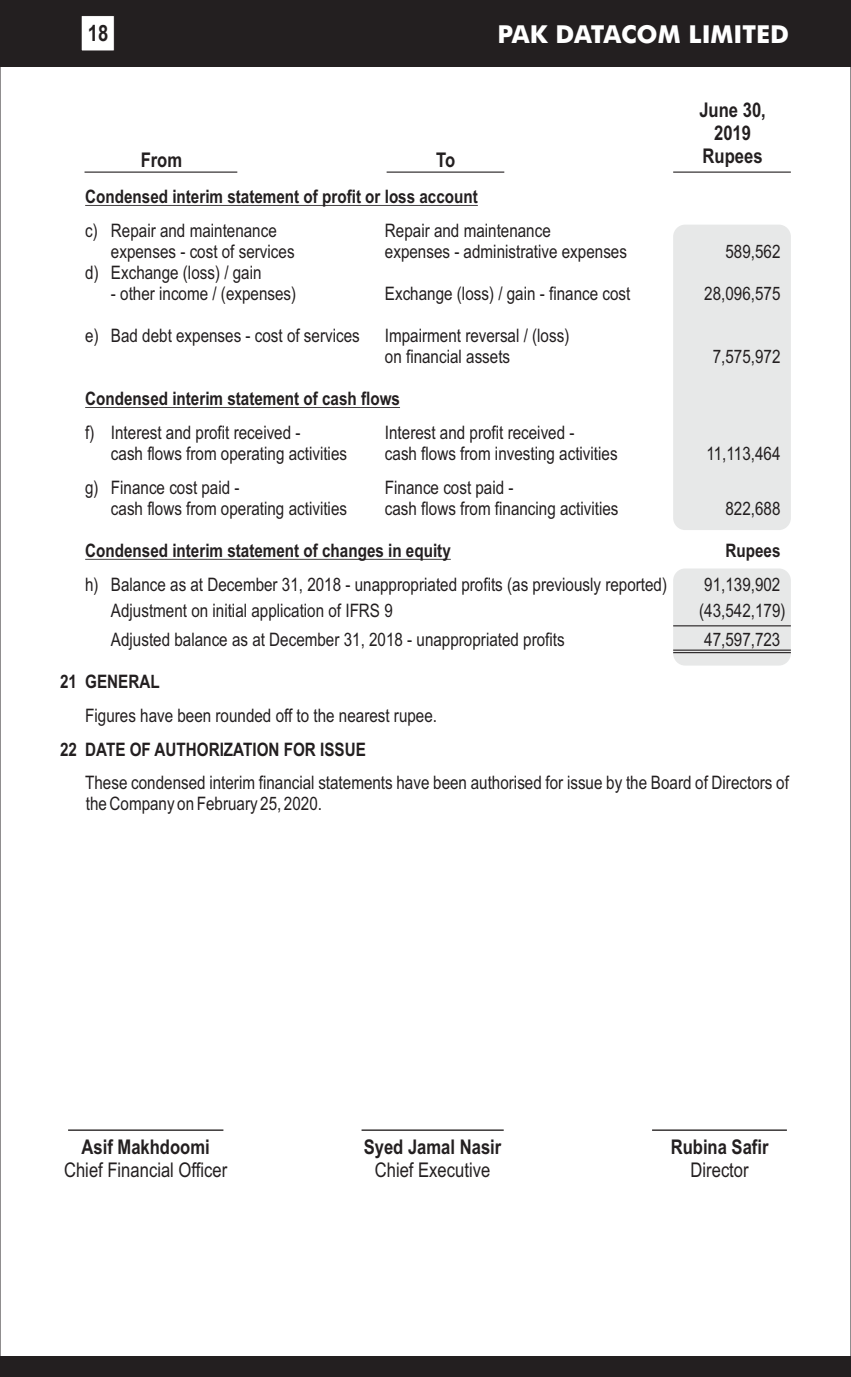
<style>
.page{position:relative;width:851px;height:1377px;background:#fff}
.page>*{position:absolute;margin:0;border:0;box-sizing:border-box;transform-origin:0 0}
.t1{font:700 24.75px "Futura BT";color:#fff}
.t2{font:700 22.5px "Arial Narrow";color:#231f20}
.t3{font:700 20.25px/23.2px "Arial Narrow";color:#231f20;text-align:center}
.t4{font:20.25px "Arial Narrow";color:#231f20}
.t5{font:18.45px/20.9px "Arial Narrow";color:#231f20}
.t6{font:700 18.45px "Arial Narrow";color:#231f20}
</style>
<div class="page">
<div style="left:673px;top:568px;width:117px;height:98px;background:#e7e8e8;border-radius:12px"></div>
<div style="left:673px;top:225px;width:117px;height:305px;background:#e7e8e8;border-radius:12px"></div>
<hr style="left:85px;top:205px;width:393px;height:1px;background:#231f20">
<hr style="left:85px;top:407px;width:315px;height:1px;background:#231f20">
<hr style="left:85px;top:559px;width:366px;height:1px;background:#231f20">
<hr style="left:673px;top:172px;width:117px;height:1px;background:#231f20">
<hr style="left:673px;top:625px;width:117px;height:1px;background:#231f20">
<hr style="left:673px;top:650px;width:117px;height:1px;background:#231f20">
<hr style="left:673px;top:652px;width:117px;height:1px;background:#231f20">
<hr style="left:84px;top:172px;width:153px;height:1px;background:#231f20">
<hr style="left:386px;top:172px;width:118px;height:1px;background:#231f20">
<hr style="left:652px;top:1129px;width:134px;height:2px;background:#231f20">
<hr style="left:68px;top:1129px;width:155px;height:2px;background:#231f20">
<hr style="left:361px;top:1129px;width:142px;height:2px;background:#231f20">
<div style="left:0;top:1356px;width:850px;height:21px;background:#231f20"></div>
<div style="left:0;top:0;width:850px;height:67px;background:#231f20"></div>
<svg style="left:81px;top:16px;width:34px;height:35px"></svg>
<p class="t2" style="left:88px;top:25px;width:22px">18</p>
<h1 class="t1" style="left:497px;top:24px;width:293px">PAK DATACOM LIMITED</h1>
<p class="t3" style="left:699px;top:100px;width:68px">June 30,<br>2019</p>
<p class="t3" style="left:141px;top:150px;width:43px">From</p>
<p class="t3" style="left:436px;top:150px;width:21px">To</p>
<p class="t3" style="left:702px;top:146px;width:61px">Rupees</p>
<p class="t6" style="left:85px;top:190px;width:394px">Condensed interim statement of profit or loss account</p>
<p class="t5" style="left:85px;top:222px;width:193px">c) Repair and maintenance</p>
<p class="t5" style="left:385px;top:222px;width:167px">Repair and maintenance</p>
<p class="t5" style="left:111px;top:243px;width:185px">expenses - cost of services</p>
<p class="t5" style="left:385px;top:243px;width:243px">expenses - administrative expenses</p>
<p class="t5" style="left:725px;top:243px;width:57px">589,562</p>
<p class="t5" style="left:85px;top:264px;width:178px">d) Exchange (loss) / gain</p>
<p class="t5" style="left:111px;top:285px;width:187px">- other income / (expenses)</p>
<p class="t5" style="left:385px;top:285px;width:247px">Exchange (loss) / gain - finance cost</p>
<p class="t5" style="left:704px;top:285px;width:78px">28,096,575</p>
<p class="t5" style="left:85px;top:327px;width:276px">e) Bad debt expenses - cost of services</p>
<p class="t5" style="left:385px;top:327px;width:186px">Impairment reversal / (loss) on financial assets</p>
<p class="t5" style="left:712px;top:348px;width:69px">7,575,972</p>
<p class="t6" style="left:85px;top:392px;width:316px">Condensed interim statement of cash flows</p>
<p class="t5" style="left:85px;top:424px;width:217px">f) Interest and profit received -</p>
<p class="t5" style="left:385px;top:424px;width:191px">Interest and profit received -</p>
<p class="t5" style="left:111px;top:445px;width:238px">cash flows from operating activities</p>
<p class="t5" style="left:385px;top:445px;width:234px">cash flows from investing activities</p>
<p class="t5" style="left:706px;top:445px;width:75px">11,113,464</p>
<p class="t5" style="left:85px;top:479px;width:156px">g) Finance cost paid -</p>
<p class="t5" style="left:385px;top:479px;width:130px">Finance cost paid -</p>
<p class="t5" style="left:111px;top:500px;width:238px">cash flows from operating activities</p>
<p class="t5" style="left:385px;top:500px;width:235px">cash flows from financing activities</p>
<p class="t5" style="left:725px;top:500px;width:57px">822,688</p>
<p class="t6" style="left:85px;top:544px;width:367px">Condensed interim statement of changes in equity</p>
<p class="t6" style="left:725px;top:544px;width:56px">Rupees</p>
<p class="t5" style="left:85px;top:576px;width:583px">h) Balance as at December 31, 2018 - unappropriated profits (as previously reported)</p>
<p class="t5" style="left:704px;top:576px;width:78px">91,139,902</p>
<p class="t5" style="left:111px;top:602px;width:283px">Adjustment on initial application of IFRS 9</p>
<p class="t5" style="left:699px;top:602px;width:88px">(43,542,179)</p>
<p class="t5" style="left:111px;top:630px;width:455px">Adjusted balance as at December 31, 2018 - unappropriated profits</p>
<p class="t5" style="left:704px;top:630px;width:78px">47,597,723</p>
<p class="t6" style="left:60px;top:675px;width:101px">21 GENERAL</p>
<p class="t5" style="left:85px;top:706px;width:353px">Figures have been rounded off to the nearest rupee.</p>
<p class="t6" style="left:60px;top:742px;width:307px">22 DATE OF AUTHORIZATION FOR ISSUE</p>
<p class="t5" style="left:85px;top:774px;width:705px">These condensed interim financial statements have been authorised for issue by the Board of Directors of the Company on February 25, 2020.</p>
<p class="t3" style="left:81px;top:1137px;width:130px">Asif Makhdoomi</p>
<p class="t4" style="left:64px;top:1162px;width:165px">Chief Financial Officer</p>
<p class="t3" style="left:364px;top:1137px;width:139px">Syed Jamal Nasir</p>
<p class="t4" style="left:375px;top:1162px;width:117px">Chief Executive</p>
<p class="t3" style="left:670px;top:1137px;width:99px">Rubina Safir</p>
<p class="t4" style="left:690px;top:1162px;width:60px">Director</p>
</div>
